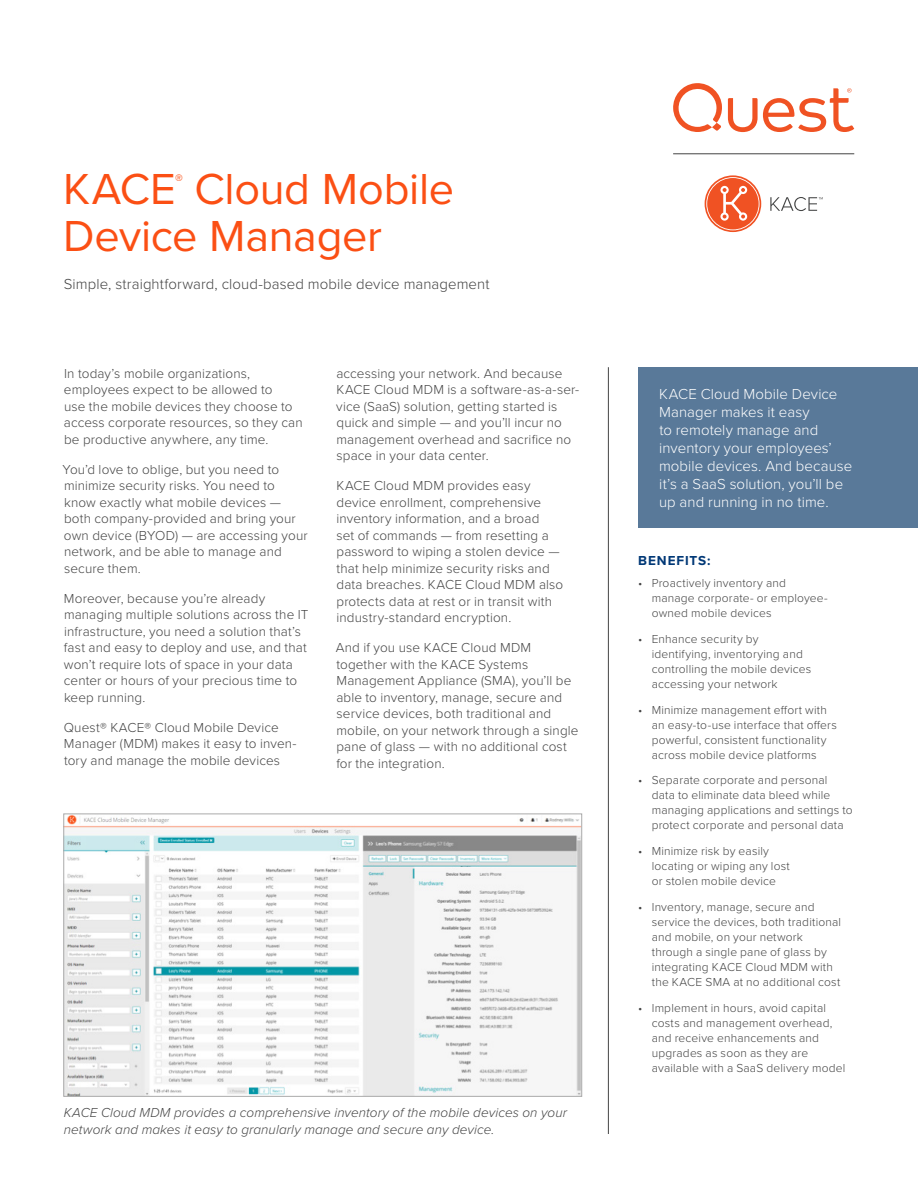
<style>
.page{position:relative;width:918px;height:1188px;background:#fff}
.page>*{position:absolute;margin:0;border:0;box-sizing:border-box;transform-origin:0 0}
.t1{font:45px "Proxima Nova";letter-spacing:-.005em;color:#fb4f14}
.t2{font:15.75px "Proxima Nova";color:#fb4f14}
.t3{font:300 15px/18px "Proxima Nova";letter-spacing:.005em;color:#fff}
.t4{font:300 15px "Proxima Nova";letter-spacing:.005em;color:#444}
.t5{font:300 13.5px/16.5px "Proxima Nova";letter-spacing:.01em;color:#444}
.t6{font:italic 300 13.5px/16.5px "Proxima Nova";letter-spacing:.005em;color:#444}
.t7{font:700 13.5px "Proxima Nova";letter-spacing:.07em;color:#003876}
.t8{font:300 12px/15px "Proxima Nova";letter-spacing:.015em;color:#444}
</style>
<div class="page">
<svg style="left:728px;top:88px;width:126px;height:44px"></svg>
<svg style="left:673px;top:83px;width:49px;height:49px"></svg>
<hr style="left:608px;top:367px;width:1px;height:767px;background:#444">
<div style="left:638px;top:367px;width:280px;height:161px;background:#597999"></div>
<img style="left:65px;top:816px;width:515px;height:279px">
<div style="left:63px;top:814px;width:519px;height:283px;border:1px solid #aaa"></div>
<svg style="left:705px;top:175px;width:56px;height:57px"></svg>
<svg style="left:706px;top:177px;width:54px;height:53px"></svg>
<svg style="left:770px;top:197px;width:53px;height:14px"></svg>
<hr style="left:673px;top:154px;width:181px;height:1px;background:#444">
<h1 class="t1" style="left:63px;top:156px;width:393px">KACE Cloud Mobile</h1>
<p class="t2" style="left:175px;top:168px;width:9px">®</p>
<h1 class="t1" style="left:63px;top:202px;width:320px">Device Manager</h1>
<p class="t4" style="left:64px;top:273px;width:427px">Simple, straightforward, cloud-based mobile device management</p>
<p class="t5" style="left:64px;top:365px;width:240px">In today’s mobile organizations, employees expect to be allowed to<br>use the mobile devices they choose to access corporate resources, so they can be productive anywhere, any time.</p>
<p class="t5" style="left:63px;top:460px;width:247px">You’d love to oblige, but you need to minimize security risks. You need to know exactly what mobile devices — both company-provided and bring your own device (BYOD) — are accessing your network, and be able to manage and secure them.</p>
<p class="t5" style="left:64px;top:589px;width:246px">Moreover, because you’re already managing multiple solutions across the IT infrastructure, you need a solution that’s fast and easy to deploy and use, and that won’t require lots of space in your data center or hours of your precious time to keep running.</p>
<p class="t5" style="left:64px;top:718px;width:234px">Quest® KACE® Cloud Mobile Device<br>Manager (MDM) makes it easy to inven&shy;tory and manage the mobile devices</p>
<p class="t5" style="left:336px;top:364px;width:244px">accessing your network. And because KACE Cloud MDM is a software-as-a-ser&shy;vice (SaaS) solution, getting started is quick and simple — and you’ll incur no management overhead and sacrifice no space in your data center.</p>
<p class="t5" style="left:336px;top:477px;width:228px">KACE Cloud MDM provides easy device enrollment, comprehensive inventory information, and a broad<br>set of commands — from resetting a password to wiping a stolen device — that help minimize security risks and data breaches. KACE Cloud MDM also protects data at rest or in transit with industry-standard encryption.</p>
<p class="t5" style="left:336px;top:639px;width:244px">And if you use KACE Cloud MDM together with the KACE Systems Management Appliance (SMA), you’ll be able to inventory, manage, secure and service devices, both traditional and mobile, on your network through a single pane of glass — with no additional cost for the integration.</p>
<p class="t6" style="left:64px;top:1104px;width:505px">KACE Cloud MDM provides a comprehensive inventory of the mobile devices on your network and makes it easy to granularly manage and secure any device.</p>
<p class="t3" style="left:659px;top:385px;width:195px">KACE Cloud Mobile Device<br>Manager makes it easy<br>to remotely manage and inventory your employees’ mobile devices. And because it’s a SaaS solution, you’ll be up and running in no time.</p>
<p class="t7" style="left:638px;top:551px;width:74px">BENEFITS:</p>
<p class="t8" style="left:652px;top:575px;width:178px;text-indent:-14px">• Proactively inventory and manage corporate- or employee&shy;owned mobile devices</p>
<p class="t8" style="left:652px;top:631px;width:161px;text-indent:-14px">• Enhance security by identifying, inventorying and controlling the mobile devices accessing your network</p>
<p class="t8" style="left:652px;top:702px;width:187px;text-indent:-14px">• Minimize management effort with an easy-to-use interface that offers powerful, consistent functionality across mobile device platforms</p>
<p class="t8" style="left:652px;top:772px;width:203px;text-indent:-14px">• Separate corporate and personal data to eliminate data bleed while managing applications and settings to protect corporate and personal data</p>
<p class="t8" style="left:652px;top:843px;width:140px;text-indent:-14px">• Minimize risk by easily locating or wiping any lost or stolen mobile device</p>
<p class="t8" style="left:652px;top:899px;width:191px;text-indent:-14px">• Inventory, manage, secure and service the devices, both traditional and mobile, on your network through a single pane of glass by integrating KACE Cloud MDM with the KACE SMA at no additional cost</p>
<p class="t8" style="left:652px;top:1000px;width:195px;text-indent:-14px">• Implement in hours, avoid capital costs and management overhead, and receive enhancements and upgrades as soon as they are available with a SaaS delivery model</p>
</div>
